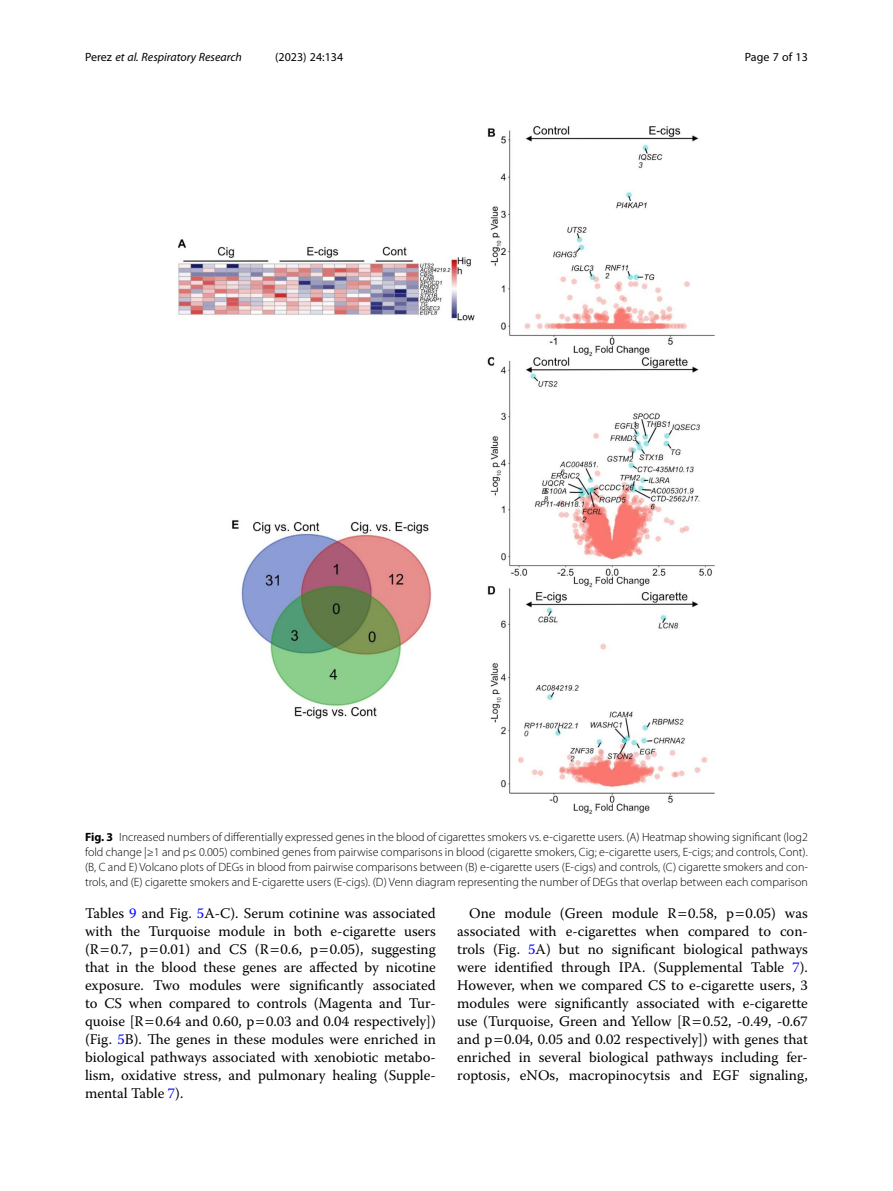
<style>
.page{position:relative;width:893px;height:1191px;background:#fff}
.page>*{position:absolute;margin:0;border:0;box-sizing:border-box;transform-origin:0 0}
.Body_Text{font:14.7px/18px "Warnock Pro";color:#000;text-align:justify}
.Body_Text_Indent{font:14.7px/18px "Warnock Pro";color:#000;text-align:justify}
.Figure_Caption{font:300 12px/15px "Myriad Pro";color:#000;text-align:justify}
.t1{font:italic 12px "Myriad Pro";color:#000}
.t2{font:12px "Myriad Pro";color:#000}
.s1{font-style:normal}
.s2{font-weight:700}
.s3{color:#00f}
</style>
<div class="page">
<img style="left:178px;top:126px;width:536px;height:687px">
<p class="t1" style="left:85px;top:50px;width:159px"><span class="s1">Perez</span> et al. Respiratory Research</p>
<p class="t2" style="left:275px;top:50px;width:70px">(2023) 24:134</p>
<p class="t2" style="left:745px;top:50px;width:65px">Page 7 of 13</p>
<p class="Figure_Caption" style="left:85px;top:829px;width:724px"><span class="s2">Fig. 3</span> Increased numbers of differentially expressed genes in the blood of cigarettes smokers vs. e-cigarette users. (A) Heatmap showing significant (log2 fold change |≥1 and p≤ 0.005) combined genes from pairwise comparisons in blood (cigarette smokers, Cig; e-cigarette users, E-cigs; and controls, Cont). (B, C and E) Volcano plots of DEGs in blood from pairwise comparisons between (B) e-cigarette users (E-cigs) and controls, (C) cigarette smokers and con&shy;trols, and (E) cigarette smokers and E-cigarette users (E-cigs). (D) Venn diagram representing the number of DEGs that overlap between each comparison</p>
<p class="Body_Text" style="left:85px;top:904px;width:352px">Tables <span class="s3">9</span> and Fig. <span class="s3">5</span>A-C). Serum cotinine was associated with the Turquoise module in both e-cigarette users (R 0.7, p 0.01) and CS (R 0.6, p 0.05), suggesting that in the blood these genes are affected by nicotine exposure. Two modules were significantly associated to CS when compared to controls (Magenta and Tur&shy;quoise [R 0.64 and 0.60, p 0.03 and 0.04 respectively]) (Fig. <span class="s3">5</span>B). The genes in these modules were enriched in biological pathways associated with xenobiotic metabo&shy;lism, oxidative stress, and pulmonary healing (Supple&shy;mental Table <span class="s3">7</span>).</p>
<p class="Body_Text_Indent" style="left:457px;top:904px;width:352px;text-indent:12px">One module (Green module R 0.58, p 0.05) was associated with e-cigarettes when compared to con&shy;trols (Fig. <span class="s3">5</span>A) but no significant biological pathways were identified through IPA. (Supplemental Table <span class="s3">7</span>).<br>However, when we compared CS to e-cigarette users, 3 modules were significantly associated with e-cigarette use (Turquoise, Green and Yellow [R 0.52, -0.49, -0.67 and p 0.04, 0.05 and 0.02 respectively]) with genes that enriched in several biological pathways including fer&shy;roptosis, eNOs, macropinocytsis and EGF signaling,</p>
</div>
